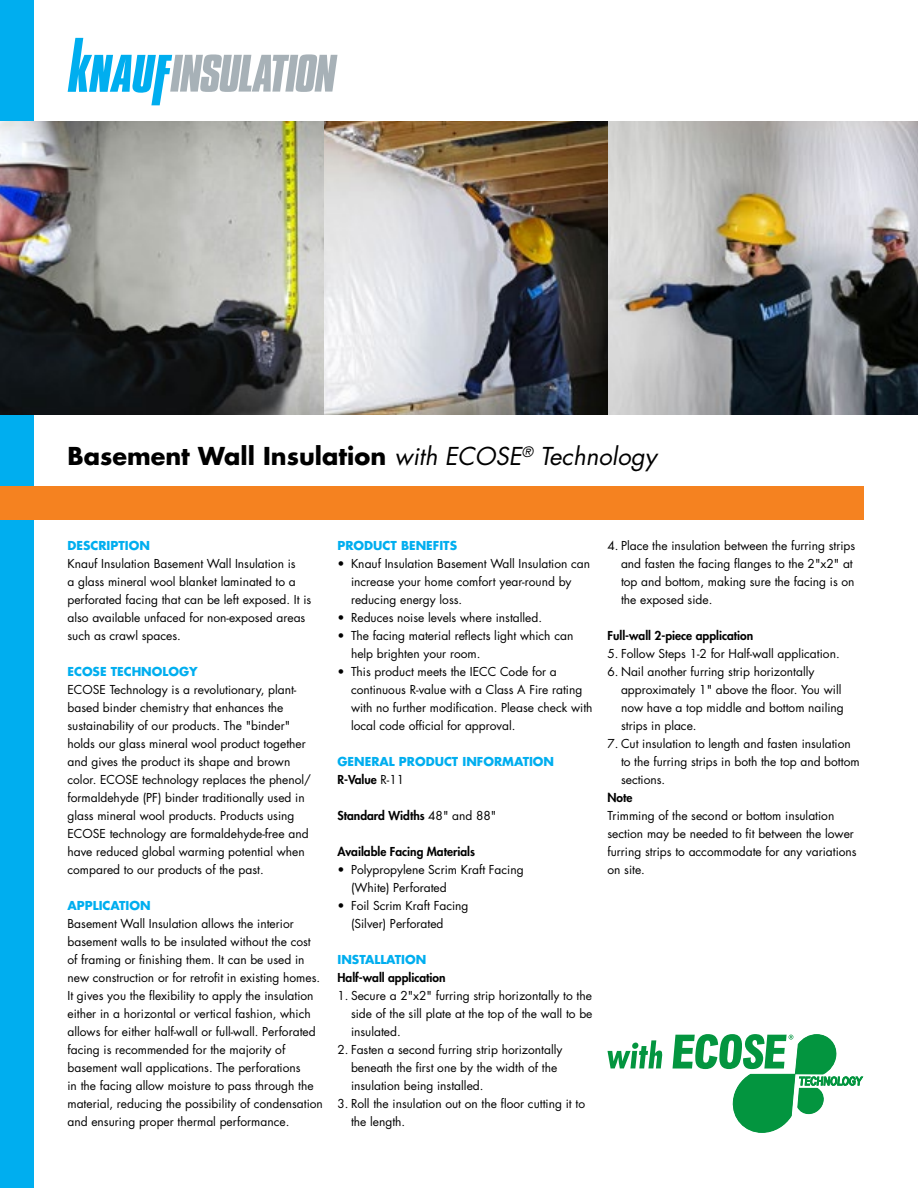
<style>
.page{position:relative;width:918px;height:1188px;background:#fff}
.page>*{position:absolute;margin:0;border:0;box-sizing:border-box;transform-origin:0 0}
.t1{font:700 24px "Futura Std";color:#000}
.t2{font:12px/18px "Futura Std";color:#000}
.t3{font:700 12px/18px "Futura Std";color:#00aeef}
.t4{font:800 12px "Futura Std";color:#000}
.s1{font-weight:400;font-style:italic}
.s2{font-weight:800;color:#000}
.s3{font-weight:400;color:#000}
.s4{font-weight:400}
</style>
<div class="page">
<div style="left:0;top:0;width:34px;height:1188px;background:#00aeef"></div>
<img style="left:608px;top:122px;width:310px;height:292px">
<img style="left:324px;top:122px;width:284px;height:292px">
<img style="left:0;top:122px;width:324px;height:292px">
<svg style="left:68px;top:38px;width:270px;height:67px"></svg>
<div style="left:0;top:486px;width:864px;height:34px;background:#f58220"></div>
<svg style="left:608px;top:1040px;width:55px;height:28px"></svg>
<svg style="left:673px;top:1034px;width:190px;height:99px"></svg>
<h1 class="t1" style="left:68px;top:440px;width:591px">Basement Wall Insulation <span class="s1">with ECOSE</span><sup>®</sup> <span class="s1">Technology</span></h1>
<p class="t3" style="left:68px;top:536px;width:84px">DESCRIPTION</p>
<p class="t2" style="left:68px;top:555px;width:245px">Knauf Insulation Basement Wall Insulation is<br>a glass mineral wool blanket laminated to a perforated facing that can be left exposed. It is also available unfaced for non-exposed areas such as crawl spaces.</p>
<p class="t3" style="left:68px;top:662px;width:132px">ECOSE TECHNOLOGY</p>
<p class="t2" style="left:68px;top:681px;width:245px">ECOSE Technology is a revolutionary, plant&shy;based binder chemistry that enhances the sustainability of our products. The "binder" holds our glass mineral wool product together and gives the product its shape and brown color. ECOSE technology replaces the phenol/ formaldehyde (PF) binder traditionally used in glass mineral wool products. Products using ECOSE technology are formaldehyde-free and have reduced global warming potential when compared to our products of the past.</p>
<p class="t3" style="left:68px;top:896px;width:85px">APPLICATION</p>
<p class="t2" style="left:68px;top:915px;width:257px">Basement Wall Insulation allows the interior basement walls to be insulated without the cost of framing or finishing them. It can be used in new construction or for retrofit in existing homes.<br>It gives you the flexibility to apply the insulation either in a horizontal or vertical fashion, which allows for either half-wall or full-wall. Perforated facing is recommended for the majority of basement wall applications. The perforations<br>in the facing allow moisture to pass through the material, reducing the possibility of condensation and ensuring proper thermal performance.</p>
<p class="t3" style="left:338px;top:536px;width:121px">PRODUCT BENEFITS</p>
<p class="t2" style="left:351px;top:555px;width:241px;text-indent:-14px">• Knauf Insulation Basement Wall Insulation can increase your home comfort year-round by reducing energy loss.</p>
<p class="t2" style="left:338px;top:609px;width:206px">• Reduces noise levels where installed.</p>
<p class="t2" style="left:351px;top:627px;width:224px;text-indent:-14px">• The facing material reflects light which can help brighten your room.</p>
<p class="t2" style="left:351px;top:663px;width:243px;text-indent:-14px">• This product meets the IECC Code for a continuous R-value with a Class A Fire rating with no further modification. Please check with local code official for approval.</p>
<p class="t3" style="left:338px;top:752px;width:218px">GENERAL PRODUCT INFORMATION<br><span class="s2">R-Value</span> <span class="s3">R-11</span></p>
<p class="t4" style="left:338px;top:808px;width:160px">Standard Widths <span class="s4">48" and 88"</span></p>
<p class="t4" style="left:338px;top:844px;width:139px">Available Facing Materials</p>
<p class="t2" style="left:351px;top:861px;width:174px;text-indent:-14px">• Polypropylene Scrim Kraft Facing (White) Perforated</p>
<p class="t2" style="left:351px;top:897px;width:119px;text-indent:-14px">• Foil Scrim Kraft Facing (Silver) Perforated</p>
<p class="t3" style="left:338px;top:950px;width:90px">INSTALLATION</p>
<p class="t4" style="left:338px;top:970px;width:110px">Half-wall application</p>
<p class="t2" style="left:351px;top:987px;width:243px;text-align:justify;text-indent:-14px">1. Secure a 2"x2" furring strip horizontally to the side of the sill plate at the top of the wall to be insulated.</p>
<p class="t2" style="left:351px;top:1041px;width:213px;text-indent:-14px">2. Fasten a second furring strip horizontally beneath the first one by the width of the insulation being installed.</p>
<p class="t2" style="left:351px;top:1095px;width:236px;text-indent:-14px">3. Roll the insulation out on the floor cutting it to the length.</p>
<p class="t2" style="left:621px;top:537px;width:236px;text-indent:-14px">4. Place the insulation between the furring strips and fasten the facing flanges to the 2"x2" at top and bottom, making sure the facing is on the exposed side.</p>
<p class="t4" style="left:608px;top:628px;width:147px">Full-wall 2-piece application</p>
<p class="t2" style="left:608px;top:645px;width:234px">5. Follow Steps 1-2 for Half-wall application.</p>
<p class="t2" style="left:621px;top:663px;width:224px;text-indent:-14px">6. Nail another furring strip horizontally approximately 1" above the floor. You will now have a top middle and bottom nailing strips in place.</p>
<p class="t2" style="left:621px;top:735px;width:240px;text-indent:-14px">7. Cut insulation to length and fasten insulation to the furring strips in both the top and bottom sections.</p>
<p class="t4" style="left:608px;top:790px;width:26px">Note</p>
<p class="t2" style="left:608px;top:807px;width:251px">Trimming of the second or bottom insulation section may be needed to fit between the lower furring strips to accommodate for any variations on site.</p>
</div>
